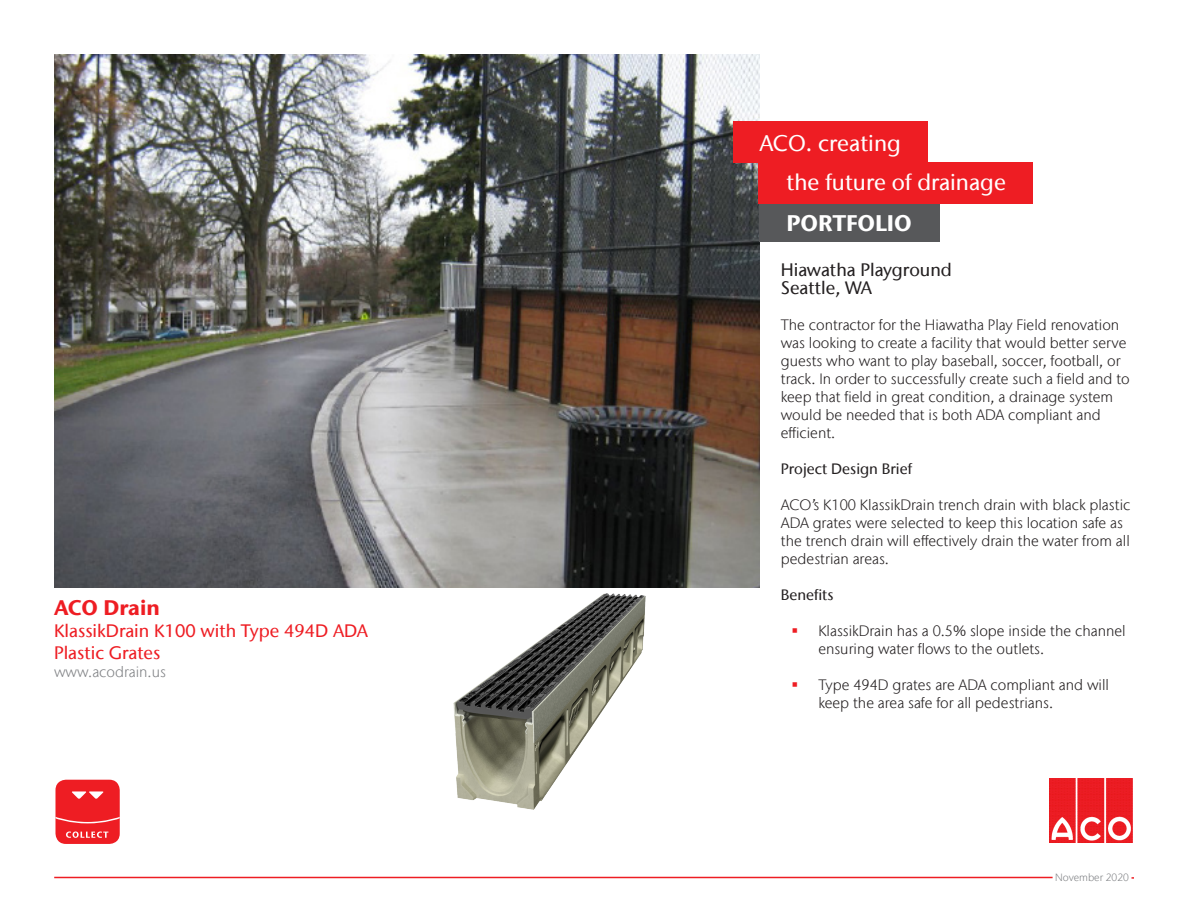
<style>
.page{position:relative;width:1188px;height:918px;background:#fff}
.page>*{position:absolute;margin:0;border:0;box-sizing:border-box;transform-origin:0 0}
.t1{font:500 22.5px "Stone Sans IIITC Com";color:#fff}
.t2{font:700 22.5px "Stone Sans IIITC Com";color:#fff}
.t3{font:700 21px "Stone Sans IIITC Com";letter-spacing:-.005em;color:#ee1d23}
.t4{font:500 18px/21.6px "Stone Sans IIITC Com";color:#ee1d23}
.t5{font:500 18px/18px "Stone Sans IIITC Com";color:#231f20}
.t6{font:300 15px/18px "Stone Sans IIITC Com";color:#231f20}
.t7{font:500 15px "Stone Sans IIITC Com";color:#231f20}
.t8{font:300 15px "Stone Sans IIITC Com";color:#808285}
.t9{font:300 10.5px "Stone Sans IIITC Com";color:#808285}
</style>
<div class="page">
<img style="left:54px;top:55px;width:705px;height:532px">
<div style="left:759px;top:201px;width:181px;height:41px;background:#57585a"></div>
<div style="left:733px;top:122px;width:195px;height:41px;background:#ee1d23"></div>
<div style="left:759px;top:163px;width:274px;height:41px;background:#ee1d23"></div>
<hr style="left:54px;top:877px;width:999px;height:1px;background:#ee1d23">
<img style="left:1049px;top:778px;width:84px;height:65px">
<div style="left:56px;top:780px;width:64px;height:64px;background:#ee1d23;border-radius:10px"></div>
<svg style="left:56px;top:791px;width:64px;height:47px"></svg>
<img style="left:453px;top:594px;width:192px;height:215px">
<h2 class="t3" style="left:54px;top:594px;width:107px">ACO Drain</h2>
<p class="t4" style="left:54px;top:620px;width:316px">KlassikDrain K100 with Type 494D ADA<br>Plastic Grates</p>
<p class="t8" style="left:54px;top:662px;width:113px">www.acodrain.us</p>
<h1 class="t1" style="left:760px;top:129px;width:143px">ACO. creating</h1>
<h1 class="t1" style="left:786px;top:168px;width:221px">the future of drainage</h1>
<h1 class="t2" style="left:786px;top:209px;width:127px">PORTFOLIO</h1>
<p class="t5" style="left:781px;top:260px;width:173px">Hiawatha Playground<br>Seattle, WA</p>
<p class="t6" style="left:781px;top:316px;width:350px">The contractor for the Hiawatha Play Field renovation was looking to create a facility that would better serve guests who want to play baseball, soccer, football, or track. In order to successfully create such a field and to keep that field in great condition, a drainage system would be needed that is both ADA compliant and efficient.</p>
<p class="t7" style="left:781px;top:459px;width:133px">Project Design Brief</p>
<p class="t6" style="left:781px;top:496px;width:351px">ACO’s K100 KlassikDrain trench drain with black plastic ADA grates were selected to keep this location safe as the trench drain will effectively drain the water from all pedestrian areas.</p>
<p class="t7" style="left:781px;top:585px;width:54px">Benefits</p>
<p class="t6" style="left:818px;top:622px;width:309px">KlassikDrain has a 0.5% slope inside the channel ensuring water flows to the outlets.</p>
<p class="t6" style="left:818px;top:676px;width:292px">Type 494D grates are ADA compliant and will keep the area safe for all pedestrians.</p>
<p class="t9" style="left:1055px;top:871px;width:75px">November 2020</p>
</div>
